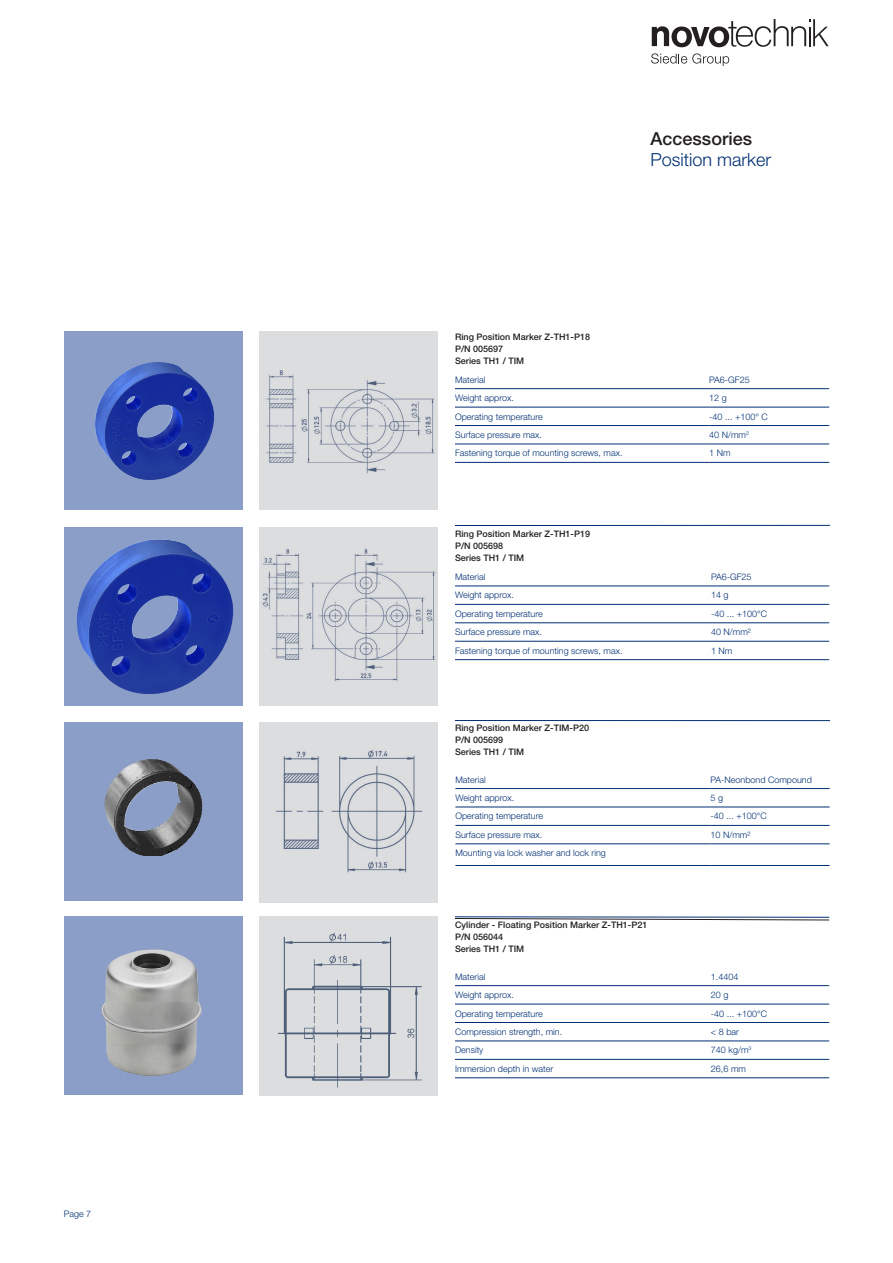
<style>
.page{position:relative;width:893px;height:1263px;background:#fff}
.page>*{position:absolute;margin:0;border:0;box-sizing:border-box;transform-origin:0 0}
.t1{font:300 18px "Helvetica Neue LT Std";color:#002f73}
.t2{font:500 18px "Helvetica Neue LT Std";color:#231f20}
.t3{font:300 9px "Helvetica Neue LT Std";color:#002f73}
.t4{font:500 9px "Helvetica Neue LT Std";color:#231f20}
</style>
<div class="page">
<svg style="left:652px;top:19px;width:177px;height:28px"></svg>
<svg style="left:651px;top:53px;width:78px;height:13px"></svg>
<div style="left:259px;top:331px;width:179px;height:179px;background:#dcdddf"></div>
<img style="left:266px;top:370px;width:169px;height:103px">
<div style="left:259px;top:527px;width:179px;height:179px;background:#dcdddf"></div>
<img style="left:262px;top:549px;width:173px;height:132px">
<div style="left:259px;top:723px;width:179px;height:180px;background:#dcdddf"></div>
<img style="left:276px;top:750px;width:147px;height:123px">
<div style="left:64px;top:331px;width:178px;height:179px;background:#8b9ec7"></div>
<img style="left:95px;top:362px;width:119px;height:118px">
<div style="left:64px;top:722px;width:178px;height:179px;background:#8b9ec7"></div>
<img style="left:104px;top:761px;width:99px;height:95px">
<div style="left:64px;top:527px;width:178px;height:179px;background:#8b9ec7"></div>
<img style="left:77px;top:539px;width:157px;height:155px">
<img style="left:259px;top:916px;width:179px;height:179px">
<div style="left:64px;top:916px;width:178px;height:179px;background:#8b9ec7"></div>
<img style="left:101px;top:950px;width:101px;height:126px">
<svg style="left:455px;top:916px;width:375px;height:4px"></svg>
<hr style="left:455px;top:985px;width:256px;height:1px;background:#002f73">
<hr style="left:711px;top:985px;width:118px;height:1px;background:#002f73">
<hr style="left:455px;top:1004px;width:256px;height:1px;background:#002f73">
<hr style="left:711px;top:1004px;width:118px;height:1px;background:#002f73">
<hr style="left:455px;top:1022px;width:256px;height:1px;background:#002f73">
<hr style="left:711px;top:1022px;width:118px;height:1px;background:#002f73">
<hr style="left:455px;top:1041px;width:256px;height:1px;background:#002f73">
<hr style="left:711px;top:1041px;width:118px;height:1px;background:#002f73">
<hr style="left:455px;top:1059px;width:256px;height:1px;background:#002f73">
<hr style="left:711px;top:1059px;width:118px;height:1px;background:#002f73">
<hr style="left:455px;top:1077px;width:256px;height:1px;background:#002f73">
<hr style="left:711px;top:1077px;width:118px;height:1px;background:#002f73">
<hr style="left:455px;top:388px;width:254px;height:1px;background:#002f73">
<hr style="left:709px;top:388px;width:120px;height:1px;background:#002f73">
<hr style="left:455px;top:407px;width:254px;height:1px;background:#002f73">
<hr style="left:709px;top:407px;width:120px;height:1px;background:#002f73">
<hr style="left:455px;top:425px;width:254px;height:1px;background:#002f73">
<hr style="left:709px;top:425px;width:120px;height:1px;background:#002f73">
<hr style="left:455px;top:444px;width:254px;height:1px;background:#002f73">
<hr style="left:709px;top:444px;width:120px;height:1px;background:#002f73">
<hr style="left:455px;top:462px;width:254px;height:1px;background:#002f73">
<hr style="left:709px;top:462px;width:120px;height:1px;background:#002f73">
<hr style="left:455px;top:586px;width:256px;height:1px;background:#002f73">
<hr style="left:711px;top:586px;width:118px;height:1px;background:#002f73">
<hr style="left:455px;top:604px;width:256px;height:1px;background:#002f73">
<hr style="left:711px;top:604px;width:118px;height:1px;background:#002f73">
<hr style="left:455px;top:622px;width:256px;height:1px;background:#002f73">
<hr style="left:711px;top:622px;width:118px;height:1px;background:#002f73">
<hr style="left:455px;top:641px;width:256px;height:1px;background:#002f73">
<hr style="left:711px;top:641px;width:118px;height:1px;background:#002f73">
<hr style="left:455px;top:659px;width:256px;height:1px;background:#002f73">
<hr style="left:711px;top:659px;width:118px;height:1px;background:#002f73">
<hr style="left:455px;top:525px;width:375px;height:1px;background:#002f73">
<hr style="left:455px;top:720px;width:375px;height:1px;background:#002f73">
<hr style="left:455px;top:788px;width:256px;height:1px;background:#002f73">
<hr style="left:711px;top:788px;width:119px;height:1px;background:#002f73">
<hr style="left:455px;top:807px;width:256px;height:1px;background:#002f73">
<hr style="left:711px;top:807px;width:119px;height:1px;background:#002f73">
<hr style="left:455px;top:825px;width:256px;height:1px;background:#002f73">
<hr style="left:711px;top:825px;width:119px;height:1px;background:#002f73">
<hr style="left:455px;top:843px;width:256px;height:1px;background:#002f73">
<hr style="left:711px;top:843px;width:119px;height:1px;background:#002f73">
<hr style="left:455px;top:865px;width:256px;height:1px;background:#002f73">
<hr style="left:711px;top:865px;width:119px;height:1px;background:#002f73">
<p class="t3" style="left:64px;top:1208px;width:29px">Page 7</p>
<p class="t2" style="left:651px;top:128px;width:103px">Accessories</p>
<p class="t1" style="left:651px;top:148px;width:122px">Position marker</p>
<p class="t4" style="left:455px;top:332px;width:137px">Ring Position Marker Z-TH1-P18</p>
<p class="t4" style="left:455px;top:344px;width:50px">P/N 005697</p>
<p class="t4" style="left:455px;top:356px;width:71px">Series TH1 / TIM</p>
<p class="t3" style="left:455px;top:374px;width:32px">Material</p>
<p class="t3" style="left:709px;top:374px;width:42px">PA6-GF25</p>
<p class="t3" style="left:455px;top:392px;width:60px">Weight approx.</p>
<p class="t3" style="left:709px;top:392px;width:19px">12 g</p>
<p class="t3" style="left:455px;top:411px;width:89px">Operating temperature</p>
<p class="t3" style="left:709px;top:411px;width:60px">-40 ... +100° C</p>
<p class="t3" style="left:455px;top:429px;width:89px">Surface pressure max.</p>
<p class="t3" style="left:709px;top:429px;width:41px">40 N/mm<sup>2</sup></p>
<p class="t3" style="left:455px;top:448px;width:169px">Fastening torque of mounting screws, max.</p>
<p class="t3" style="left:709px;top:448px;width:23px">1 Nm</p>
<p class="t4" style="left:455px;top:528px;width:137px">Ring Position Marker Z-TH1-P19</p>
<p class="t4" style="left:455px;top:540px;width:50px">P/N 005698</p>
<p class="t4" style="left:455px;top:552px;width:71px">Series TH1 / TIM</p>
<p class="t3" style="left:455px;top:571px;width:32px">Material</p>
<p class="t3" style="left:711px;top:571px;width:42px">PA6-GF25</p>
<p class="t3" style="left:455px;top:590px;width:60px">Weight approx.</p>
<p class="t3" style="left:711px;top:590px;width:19px">14 g</p>
<p class="t3" style="left:455px;top:608px;width:89px">Operating temperature</p>
<p class="t3" style="left:711px;top:608px;width:58px">-40 ... +100°C</p>
<p class="t3" style="left:455px;top:626px;width:89px">Surface pressure max.</p>
<p class="t3" style="left:711px;top:626px;width:41px">40 N/mm²</p>
<p class="t3" style="left:455px;top:645px;width:169px">Fastening torque of mounting screws, max.</p>
<p class="t3" style="left:711px;top:645px;width:23px">1 Nm</p>
<p class="t4" style="left:455px;top:723px;width:136px">Ring Position Marker Z-TIM-P20</p>
<p class="t4" style="left:455px;top:735px;width:50px">P/N 005699</p>
<p class="t4" style="left:455px;top:747px;width:71px">Series TH1 / TIM</p>
<p class="t3" style="left:455px;top:774px;width:32px">Material</p>
<p class="t3" style="left:711px;top:774px;width:103px">PA-Neonbond Compound</p>
<p class="t3" style="left:455px;top:792px;width:60px">Weight approx.</p>
<p class="t3" style="left:711px;top:792px;width:14px">5 g</p>
<p class="t3" style="left:455px;top:811px;width:89px">Operating temperature</p>
<p class="t3" style="left:711px;top:811px;width:58px">-40 ... +100°C</p>
<p class="t3" style="left:455px;top:829px;width:89px">Surface pressure max.</p>
<p class="t3" style="left:711px;top:829px;width:41px">10 N/mm²</p>
<p class="t3" style="left:455px;top:847px;width:152px">Mounting via lock washer and lock ring</p>
<p class="t4" style="left:455px;top:920px;width:194px">Cylinder - Floating Position Marker Z-TH1-P21</p>
<p class="t4" style="left:455px;top:932px;width:50px">P/N 056044</p>
<p class="t4" style="left:455px;top:944px;width:71px">Series TH1 / TIM</p>
<p class="t3" style="left:455px;top:971px;width:32px">Material</p>
<p class="t3" style="left:711px;top:971px;width:29px">1.4404</p>
<p class="t3" style="left:455px;top:989px;width:60px">Weight approx.</p>
<p class="t3" style="left:711px;top:989px;width:19px">20 g</p>
<p class="t3" style="left:455px;top:1008px;width:89px">Operating temperature</p>
<p class="t3" style="left:711px;top:1008px;width:58px">-40 ... +100°C</p>
<p class="t3" style="left:455px;top:1026px;width:109px">Compression strength, min.</p>
<p class="t3" style="left:711px;top:1026px;width:30px">&lt; 8 bar</p>
<p class="t3" style="left:455px;top:1045px;width:30px">Density</p>
<p class="t3" style="left:711px;top:1045px;width:42px">740 kg/m<sup>3</sup></p>
<p class="t3" style="left:455px;top:1063px;width:100px">Immersion depth in water</p>
<p class="t3" style="left:711px;top:1063px;width:37px">26,6 mm</p>
</div>
